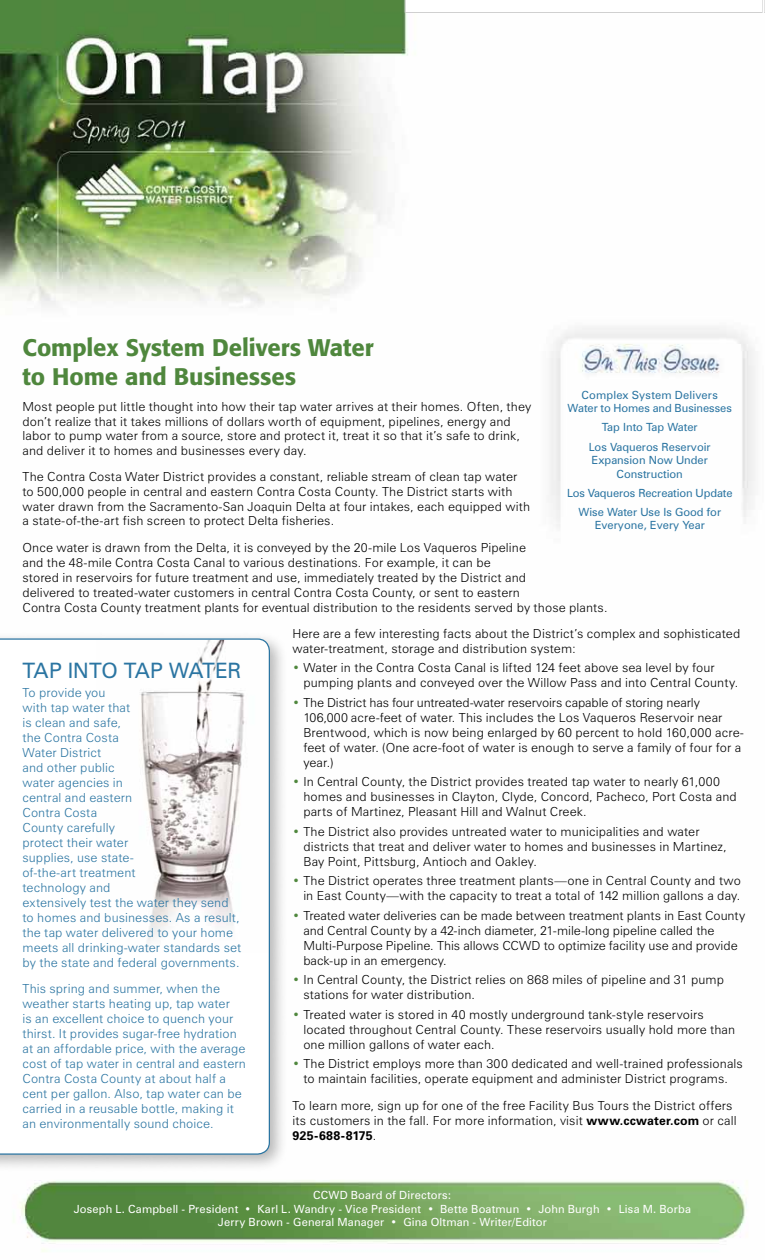
<style>
.page{position:relative;width:765px;height:1260px;background:#fff}
.page>*{position:absolute;margin:0;border:0;box-sizing:border-box;transform-origin:0 0}
.t1{font:500 23.75px/28.5px "Formata";letter-spacing:-.005em;color:#4f873d}
.t2{font:21.25px "Zurich BT";letter-spacing:-.05em;color:#2b75a2}
.t3{font:300 12.5px/15px "Zurich BT";letter-spacing:.01em;color:#000}
.t4{font:300 12.5px/15px "Zurich BT";letter-spacing:.01em;color:#2b75a2}
.t5{font:11.25px/13.5px "Zurich BT";color:#2b75a2;text-align:center}
.t6{font:11.25px/13.5px "Zurich BT";letter-spacing:.015em;color:#fff;text-align:center}
.s1{color:#4f873d}
.s2{font-weight:700}
</style>
<div class="page">
<img style="left:0;top:0;width:765px;height:1252px">
<div style="left:0;top:631px;width:289px;height:543px;background:#000;opacity:.28"></div>
<svg style="left:0;top:638px;width:270px;height:517px"></svg>
<h1 class="t1" style="left:22px;top:334px;width:353px">Complex System Delivers Water to Home and Businesses</h1>
<p class="t3" style="left:22px;top:399px;width:510px">Most people put little thought into how their tap water arrives at their homes. Often, they don’t realize that it takes millions of dollars worth of equipment, pipelines, energy and labor to pump water from a source, store and protect it, treat it so that it’s safe to drink, and deliver it to homes and businesses every day.</p>
<p class="t3" style="left:22px;top:469px;width:509px">The Contra Costa Water District provides a constant, reliable stream of clean tap water to 500,000 people in central and eastern Contra Costa County. The District starts with water drawn from the Sacramento-San Joaquin Delta at four intakes, each equipped with a state-of-the-art fish screen to protect Delta fisheries.</p>
<p class="t3" style="left:22px;top:540px;width:587px">Once water is drawn from the Delta, it is conveyed by the 20-mile Los Vaqueros Pipeline<br>and the 48-mile Contra Costa Canal to various destinations. For example, it can be<br>stored in reservoirs for future treatment and use, immediately treated by the District and<br>delivered to treated-water customers in central Contra Costa County, or sent to eastern<br>Contra Costa County treatment plants for eventual distribution to the residents served by those plants.</p>
<p class="t3" style="left:292px;top:626px;width:449px">Here are a few interesting facts about the District’s complex and sophisticated water-treatment, storage and distribution system:</p>
<p class="t3" style="left:303px;top:660px;width:436px;text-indent:-11px"><span class="s1">•</span> Water in the Contra Costa Canal is lifted 124 feet above sea level by four pumping plants and conveyed over the Willow Pass and into Central County.</p>
<p class="t3" style="left:303px;top:695px;width:442px;text-indent:-11px"><span class="s1">•</span> The District has four untreated-water reservoirs capable of storing nearly 106,000 acre-feet of water. This includes the Los Vaqueros Reservoir near Brentwood, which is now being enlarged by 60 percent to hold 160,000 acre&shy;feet of water. (One acre-foot of water is enough to serve a family of four for a year.)</p>
<p class="t3" style="left:303px;top:774px;width:435px;text-indent:-11px"><span class="s1">•</span> In Central County, the District provides treated tap water to nearly 61,000 homes and businesses in Clayton, Clyde, Concord, Pacheco, Port Costa and parts of Martinez, Pleasant Hill and Walnut Creek.</p>
<p class="t3" style="left:303px;top:824px;width:425px;text-indent:-11px"><span class="s1">•</span> The District also provides untreated water to municipalities and water districts that treat and deliver water to homes and businesses in Martinez,<br>Bay Point, Pittsburg, Antioch and Oakley.</p>
<p class="t3" style="left:292px;top:873px;width:450px;text-align:right"><span class="s1">•</span> The District operates three treatment plants—one in Central County and two in East County—with the capacity to treat a total of 142 million gallons a day.</p>
<p class="t3" style="left:303px;top:908px;width:443px;text-indent:-11px"><span class="s1">•</span> Treated water deliveries can be made between treatment plants in East County and Central County by a 42-inch diameter, 21-mile-long pipeline called the Multi-Purpose Pipeline. This allows CCWD to optimize facility use and provide back-up in an emergency.</p>
<p class="t3" style="left:303px;top:972px;width:422px;text-indent:-11px"><span class="s1">•</span> In Central County, the District relies on 868 miles of pipeline and 31 pump stations for water distribution.</p>
<p class="t3" style="left:303px;top:1007px;width:433px;text-indent:-11px"><span class="s1">•</span> Treated water is stored in 40 mostly underground tank-style reservoirs located throughout Central County. These reservoirs usually hold more than one million gallons of water each.</p>
<p class="t3" style="left:292px;top:1056px;width:452px;text-align:center"><span class="s1">•</span> The District employs more than 300 dedicated and well-trained professionals to maintain facilities, operate equipment and administer District programs.</p>
<p class="t3" style="left:292px;top:1098px;width:446px">To learn more, sign up for one of the free Facility Bus Tours the District offers its customers in the fall. For more information, visit <span class="s2">www.ccwater.com</span> or call<br><span class="s2">925-688-8175</span>.</p>
<p class="t5" style="left:568px;top:388px;width:166px">Complex System Delivers<br>Water to Homes and Businesses</p>
<p class="t5" style="left:589px;top:418px;width:123px;line-height:19.1px">Tap Into Tap Water<br>Los Vaqueros Reservoir</p>
<p class="t5" style="left:592px;top:453px;width:118px">Expansion Now Under<br>Construction</p>
<p class="t5" style="left:567px;top:483px;width:167px;line-height:19.1px">Los Vaqueros Recreation Update<br>Wise Water Use Is Good for</p>
<p class="t5" style="left:595px;top:519px;width:112px">Everyone, Every Year</p>
<h2 class="t2" style="left:22px;top:657px;width:66px">Tap Into</h2>
<h2 class="t2" style="left:124px;top:657px;width:93px">Tap Water</h2>
<p class="t4" style="left:22px;top:685px;width:220px">To provide you<br>with tap water that<br>is clean and safe,<br>the Contra Costa<br>Water District<br>and other public<br>water agencies in<br>central and eastern<br>Contra Costa<br>County carefully<br>protect their water<br>supplies, use state-<br>of-the-art treatment<br>technology and<br>extensively test the water they send to homes and businesses. As a result, the tap water delivered to your home meets all drinking-water standards set by the state and federal governments.</p>
<p class="t4" style="left:22px;top:981px;width:225px">This spring and summer, when the weather starts heating up, tap water<br>is an excellent choice to quench your thirst. It provides sugar-free hydration at an affordable price, with the average cost of tap water in central and eastern Contra Costa County at about half a cent per gallon. Also, tap water can be carried in a reusable bottle, making it an environmentally sound choice.</p>
<p class="t6" style="left:74px;top:1188px;width:619px">CCWD Board of Directors:<br>Joseph L. Campbell - President • Karl L. Wandry - Vice President • Bette Boatmun • John Burgh • Lisa M. Borba<br>Jerry Brown - General Manager • Gina Oltman - Writer/Editor</p>
</div>
